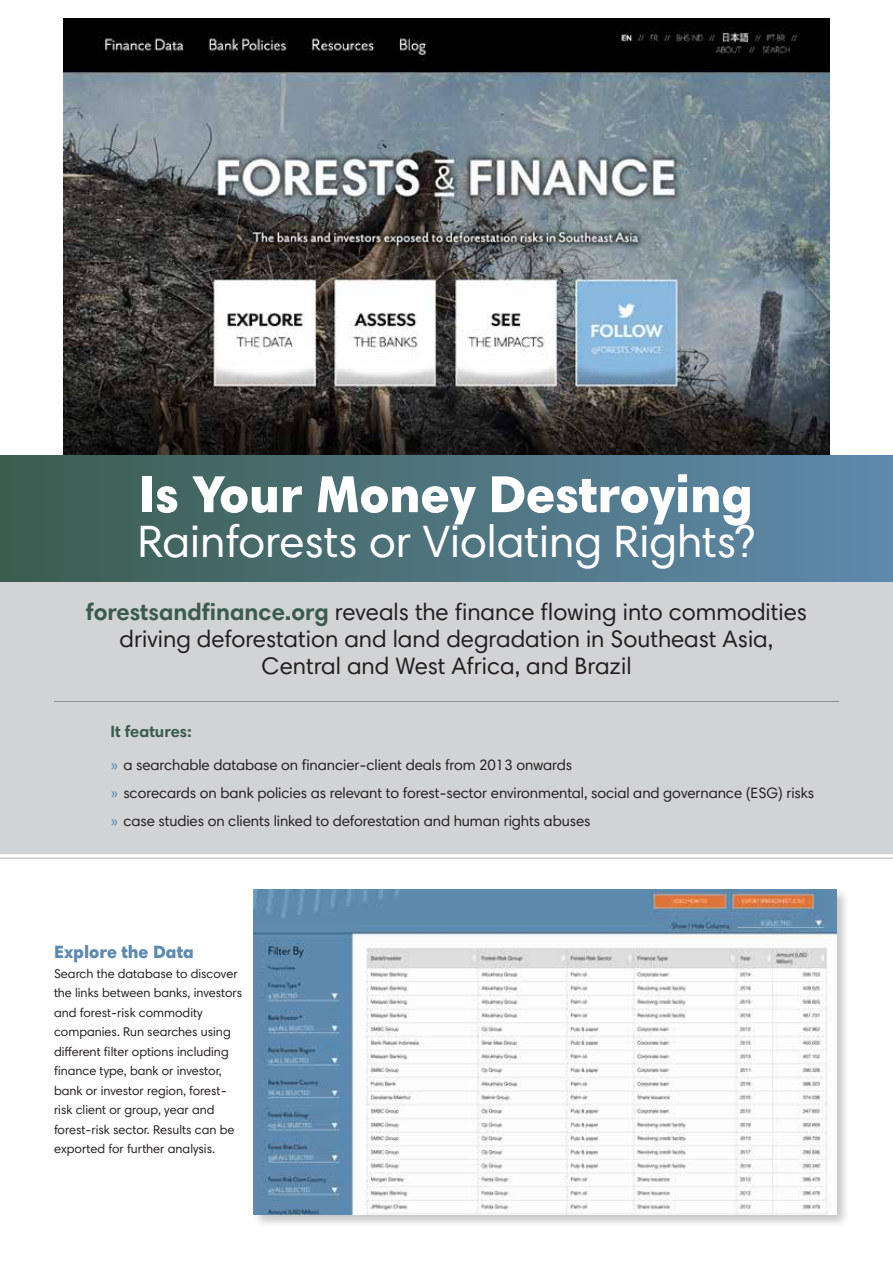
<style>
.page{position:relative;width:893px;height:1263px;background:#fff}
.page>*{position:absolute;margin:0;border:0;box-sizing:border-box;transform-origin:0 0}
.t1{font:900 52.5px "Harmonia Sans Std";color:#fff}
.t2{font:45.75px "Harmonia Sans Std";color:#fff}
.t3{font:24px/27px "Harmonia Sans Std";color:#231f20;text-align:center}
.t4{font:900 18px "Harmonia Sans Std";color:#5e8aae}
.t5{font:700 16.5px "Harmonia Sans Std";color:#3a5b4e}
.t6{font:15px/28.2px "Harmonia Sans Std";letter-spacing:-.005em;color:#231f20}
.t7{font:12.75px/19.5px "Harmonia Sans Std";color:#231f20}
.s1{font-weight:700;color:#3a5b4e}
.s2{font-family:"Calibri";color:#5e8aae}
</style>
<div class="page">
<hr style="left:0;top:857px;width:893px;height:2px;background:#d6d8d9">
<div style="left:0;top:582px;width:893px;height:273px;background:#d1d3d4"></div>
<img style="left:63px;top:18px;width:767px;height:438px">
<div style="left:252px;top:887px;width:599px;height:341px;background:#231f20;opacity:.25"></div>
<img style="left:254px;top:889px;width:583px;height:325px">
<hr style="left:54px;top:701px;width:785px;height:1px;background:#231f20">
<div style="left:0;top:456px;width:893px;height:126px;background:linear-gradient(to right,#3d5d4f,#5f8aad)"></div>
<h1 class="t1" style="left:139px;top:461px;width:615px">Is Your Money Destroying</h1>
<h2 class="t2" style="left:137px;top:513px;width:619px">Rainforests or Violating Rights?</h2>
<h3 class="t3" style="left:86px;top:598px;width:723px"><span class="s1">forestsandfinance.org</span> reveals the finance flowing into commodities driving deforestation and land degradation in Southeast Asia,<br>Central and West Africa, and Brazil</h3>
<p class="t5" style="left:111px;top:721px;width:83px">It features:</p>
<p class="t6" style="left:111px;top:750px;width:705px"><span class="s2">»</span> a searchable database on financier-client deals from 2013 onwards<br><span class="s2">»</span> scorecards on bank policies as relevant to forest-sector environmental, social and governance (ESG) risks <span class="s2">»</span> case studies on clients linked to deforestation and human rights abuses</p>
<h3 class="t4" style="left:54px;top:940px;width:141px">Explore the Data</h3>
<p class="t7" style="left:54px;top:963px;width:190px">Search the database to discover the links between banks, investors and forest-risk commodity companies. Run searches using different filter options including finance type, bank or investor, bank or investor region, forest&shy;risk client or group, year and forest-risk sector. Results can be exported for further analysis.</p>
</div>
